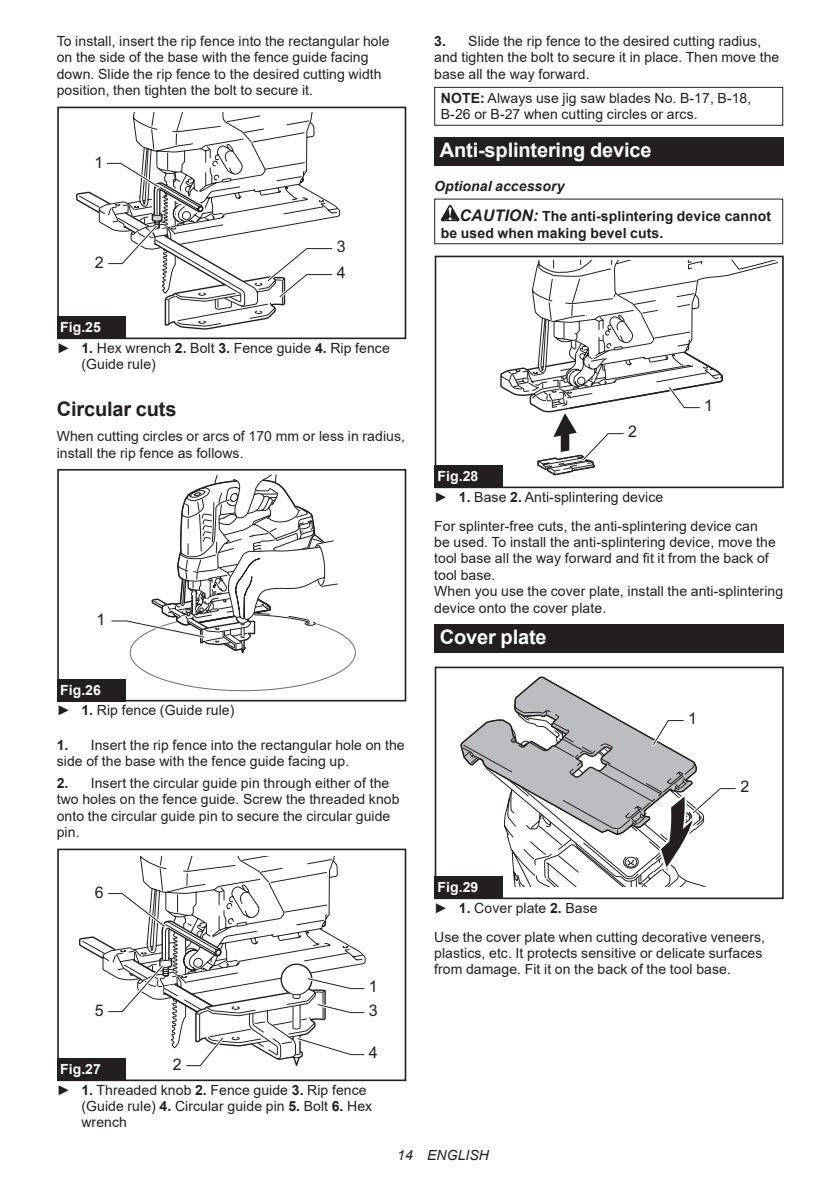
<style>
.page{position:relative;width:840px;height:1191px;background:#fff}
.page>*{position:absolute;margin:0;border:0;box-sizing:border-box;transform-origin:0 0}
.t1{font:700 20px "Arial";letter-spacing:-.01em;color:#fff}
.t2{font:700 20px "Arial";letter-spacing:-.01em;color:#231f20}
.t3{font:16px/24px "Arial";color:#231f20}
.t4{font:14px/16.4px "Arial";letter-spacing:.005em;color:#231f20}
.t5{font:700 14px/30.6px "Arial";letter-spacing:.005em;color:#231f20}
.t6{font:italic 14px "Arial";letter-spacing:.005em;color:#231f20}
.s1{font-weight:700;color:#fff}
.s2{font-weight:700}
.s3{font-style:italic}
.s4{font-style:italic;font-size:16px}
</style>
<div class="page">
<svg style="left:133px;top:112px;width:208px;height:106px"></svg>
<div style="left:57px;top:107px;width:349px;height:232px;border:2px solid #231f20"></div>
<svg style="left:76px;top:160px;width:259px;height:170px"></svg>
<div style="left:57px;top:316px;width:68px;height:23px;background:#231f20"></div>
<div style="left:57px;top:469px;width:349px;height:232px;border:2px solid #231f20"></div>
<svg style="left:111px;top:474px;width:245px;height:217px"></svg>
<div style="left:57px;top:679px;width:68px;height:22px;background:#231f20"></div>
<svg style="left:139px;top:856px;width:199px;height:34px"></svg>
<div style="left:57px;top:848px;width:349px;height:233px;border:2px solid #231f20"></div>
<svg style="left:79px;top:890px;width:287px;height:178px"></svg>
<div style="left:57px;top:1058px;width:68px;height:23px;background:#231f20"></div>
<div style="left:434px;top:87px;width:348px;height:39px;border:1px solid #231f20"></div>
<div style="left:434px;top:137px;width:348px;height:29px;background:#231f20"></div>
<svg style="left:440px;top:205px;width:19px;height:16px"></svg>
<div style="left:434px;top:199px;width:348px;height:45px;border:1px solid #231f20"></div>
<div style="left:434px;top:256px;width:349px;height:232px;border:2px solid #231f20"></div>
<svg style="left:500px;top:261px;width:223px;height:215px"></svg>
<div style="left:434px;top:465px;width:68px;height:23px;background:#231f20"></div>
<div style="left:434px;top:624px;width:348px;height:28px;background:#231f20"></div>
<div style="left:434px;top:666px;width:349px;height:233px;border:2px solid #231f20"></div>
<svg style="left:460px;top:676px;width:276px;height:218px"></svg>
<div style="left:434px;top:876px;width:68px;height:23px;background:#231f20"></div>
<p class="t4" style="left:57px;top:33px;width:334px">To install, insert the rip fence into the rectangular hole on the side of the base with the fence guide facing down. Slide the rip fence to the desired cutting width position, then tighten the bolt to secure it.</p>
<p class="t3" style="left:94px;top:150px;width:10px">1</p>
<p class="t3" style="left:95px;top:250px;width:10px">2</p>
<p class="t3" style="left:337px;top:235px;width:10px">3</p>
<p class="t3" style="left:337px;top:261px;width:10px">4</p>
<p class="t4" style="left:57px;top:317px;width:334px;line-height:20.2px"><span class="s1">Fig.25<br></span>► <span class="s2">1.</span> Hex wrench <span class="s2">2.</span> Bolt <span class="s2">3.</span> Fence guide <span class="s2">4.</span> Rip fence</p>
<p class="t4" style="left:81px;top:356px;width:76px">(Guide rule)</p>
<h1 class="t2" style="left:57px;top:395px;width:121px">Circular cuts</h1>
<p class="t4" style="left:57px;top:428px;width:349px">When cutting circles or arcs of 170 mm or less in radius, install the rip fence as follows.</p>
<p class="t3" style="left:97px;top:607px;width:10px">1</p>
<p class="t4" style="left:57px;top:679px;width:179px;line-height:20.2px"><span class="s1">Fig.26<br></span>► <span class="s2">1.</span> Rip fence (Guide rule)</p>
<p class="t4" style="left:57px;top:736px;width:349px"><span class="s2">1.</span> Insert the rip fence into the rectangular hole on the side of the base with the fence guide facing up.</p>
<p class="t4" style="left:57px;top:775px;width:344px"><span class="s2">2.</span> Insert the circular guide pin through either of the two holes on the fence guide. Screw the threaded knob onto the circular guide pin to secure the circular guide pin.</p>
<p class="t3" style="left:95px;top:880px;width:10px">6</p>
<p class="t3" style="left:95px;top:998px;width:10px">5</p>
<p class="t3" style="left:369px;top:974px;width:10px">1<br>3</p>
<p class="t3" style="left:369px;top:1040px;width:10px">4</p>
<p class="t3" style="left:173px;top:1052px;width:10px">2</p>
<p class="t4" style="left:57px;top:1059px;width:311px;line-height:20.2px"><span class="s1">Fig.27<br></span>► <span class="s2">1.</span> Threaded knob <span class="s2">2.</span> Fence guide <span class="s2">3.</span> Rip fence</p>
<p class="t4" style="left:81px;top:1097px;width:292px">(Guide rule) <span class="s2">4.</span> Circular guide pin <span class="s2">5.</span> Bolt <span class="s2">6.</span> Hex wrench</p>
<p class="t4" style="left:434px;top:33px;width:346px"><span class="s2">3.</span> Slide the rip fence to the desired cutting radius, and tighten the bolt to secure it in place. Then move the base all the way forward.</p>
<p class="t4" style="left:440px;top:89px;width:312px"><span class="s2">NOTE:</span> Always use jig saw blades No. B-17, B-18,<br>B-26 or B-27 when cutting circles or arcs.</p>
<h1 class="t1" style="left:439px;top:136px;width:213px">Anti-splintering device</h1>
<p class="t5" style="left:459px;top:170px;width:313px;text-indent:-25px"><span class="s3">Optional accessory<br></span><span class="s4">CAUTION:</span> The anti-splintering device cannot</p>
<p class="t5" style="left:440px;top:217px;width:224px">be used when making bevel cuts.</p>
<p class="t3" style="left:704px;top:393px;width:10px">1</p>
<p class="t3" style="left:628px;top:419px;width:10px">2</p>
<p class="t4" style="left:434px;top:466px;width:230px;line-height:20.2px"><span class="s1">Fig.28<br></span>► <span class="s2">1.</span> Base <span class="s2">2.</span> Anti-splintering device</p>
<p class="t4" style="left:434px;top:517px;width:350px">For splinter-free cuts, the anti-splintering device can<br>be used. To install the anti-splintering device, move the tool base all the way forward and fit it from the back of tool base.<br>When you use the cover plate, install the anti-splintering device onto the cover plate.</p>
<h1 class="t1" style="left:439px;top:623px;width:108px">Cover plate</h1>
<p class="t3" style="left:688px;top:706px;width:10px">1</p>
<p class="t3" style="left:740px;top:774px;width:10px">2</p>
<p class="t4" style="left:434px;top:877px;width:165px;line-height:20.2px"><span class="s1">Fig.29<br></span>► <span class="s2">1.</span> Cover plate <span class="s2">2.</span> Base</p>
<p class="t4" style="left:434px;top:928px;width:332px">Use the cover plate when cutting decorative veneers, plastics, etc. It protects sensitive or delicate surfaces from damage. Fit it on the back of the tool base.</p>
<p class="t6" style="left:397px;top:1146px;width:93px">14 ENGLISH</p>
</div>
